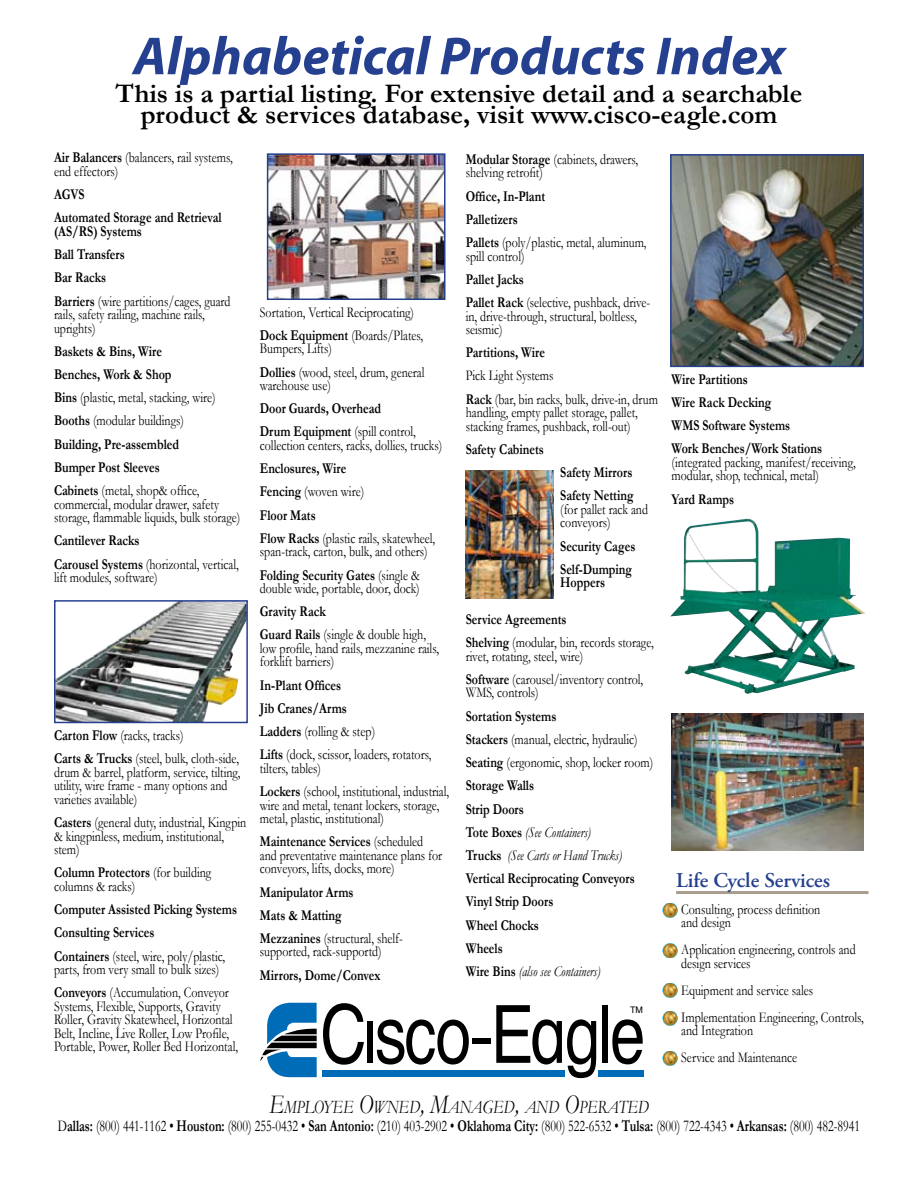
<style>
.page{position:relative;width:918px;height:1188px;background:#fff}
.page>*{position:absolute;margin:0;border:0;box-sizing:border-box;transform-origin:0 0}
.t1{font:italic 700 54px "Myriad";color:#25408f}
.t2{font:700 27px/21px "Garamond";color:#000;text-align:center}
.t3{font:600 21px "Adobe Garamond Pro";color:#25408f}
.t4{font:italic 18.9px "Garamond";color:#000;scale:.8 1}
.t5{font:16.5px "Garamond";color:#000;scale:.73 1}
.t6{font:15px/13.5px "Garamond";color:#000;scale:.8 1}
.t7{font:700 15px/23.2px "Garamond";color:#000;scale:.8 1}
.t8{font:9px "Helvetica";color:#000}
.s1{font-weight:700}
.s2{font-weight:400}
.s3{font-weight:400;font-style:italic}
.s4{font-size:27px}
</style>
<div class="page">
<img style="left:74px;top:603px;width:171px;height:65px">
<img style="left:57px;top:668px;width:181px;height:52px">
<div style="left:54px;top:600px;width:194px;height:123px;border:2px solid #25408f"></div>
<img style="left:673px;top:157px;width:188px;height:207px">
<div style="left:670px;top:154px;width:194px;height:213px;border:2px solid #25408f"></div>
<img style="left:466px;top:470px;width:88px;height:128px">
<img style="left:672px;top:713px;width:192px;height:137px">
<img style="left:270px;top:156px;width:173px;height:141px">
<div style="left:267px;top:153px;width:179px;height:147px;border:2px solid #25408f"></div>
<hr style="left:676px;top:891px;width:192px;height:3px;background:#a99e8d">
<svg style="left:663px;top:903px;width:14px;height:15px"></svg>
<svg style="left:663px;top:903px;width:14px;height:14px"></svg>
<svg style="left:663px;top:944px;width:14px;height:14px"></svg>
<svg style="left:663px;top:944px;width:14px;height:14px"></svg>
<svg style="left:663px;top:983px;width:14px;height:15px"></svg>
<svg style="left:663px;top:983px;width:14px;height:14px"></svg>
<svg style="left:663px;top:1011px;width:14px;height:15px"></svg>
<svg style="left:663px;top:1011px;width:14px;height:14px"></svg>
<svg style="left:663px;top:1051px;width:14px;height:15px"></svg>
<svg style="left:663px;top:1051px;width:14px;height:14px"></svg>
<img style="left:670px;top:519px;width:196px;height:175px">
<svg style="left:323px;top:1003px;width:41px;height:62px"></svg>
<div style="left:367px;top:1021px;width:6px;height:42px;background:#000"></div>
<svg style="left:377px;top:1020px;width:92px;height:45px"></svg>
<div style="left:472px;top:1038px;width:19px;height:5px;background:#000"></div>
<svg style="left:496px;top:1005px;width:100px;height:73px"></svg>
<div style="left:602px;top:1005px;width:6px;height:58px;background:#000"></div>
<svg style="left:612px;top:1019px;width:31px;height:45px"></svg>
<div style="left:322px;top:1070px;width:243px;height:6px;background:#006bb6"></div>
<div style="left:598px;top:1070px;width:45px;height:6px;background:#006bb6"></div>
<svg style="left:260px;top:1003px;width:57px;height:75px"></svg>
<h1 class="t1" style="left:133px;top:28px;width:653px">Alphabetical Products Index</h1>
<h2 class="t2" style="left:116px;top:83px;width:688px">This is a partial listing. For extensive detail and a searchable product &amp; services database, visit www.cisco-eagle.com</h2>
<p class="t6" style="left:54px;top:151px;width:225px"><span class="s1">Air Balancers</span> (balancers, rail systems, end effectors)</p>
<p class="t7" style="left:54px;top:183px;width:211px">AGVS<br>Automated Storage and Retrieval</p>
<p class="t7" style="left:54px;top:219px;width:222px">(AS/RS) Systems<br>Ball Transfers<br>Bar Racks<br>Barriers <span class="s2">(wire partitions/cages, guard</span></p>
<p class="t6" style="left:54px;top:307px;width:190px">rails, safety railing, machine rails, uprights)</p>
<p class="t7" style="left:54px;top:339px;width:204px">Baskets &amp; Bins, Wire<br>Benches, Work &amp; Shop<br>Bins <span class="s2">(plastic, metal, stacking, wire)<br></span>Booths <span class="s2">(modular buildings)<br></span>Building, Pre-assembled<br>Bumper Post Sleeves<br>Cabinets <span class="s2">(metal, shop&amp; office,</span></p>
<p class="t6" style="left:54px;top:497px;width:235px">commercial, modular drawer, safety storage, flammable liquids, bulk storage)</p>
<p class="t7" style="left:54px;top:529px;width:232px">Cantilever Racks<br>Carousel Systems <span class="s2">(horizontal, vertical,</span></p>
<p class="t6" style="left:54px;top:570px;width:131px">lift modules, software)</p>
<p class="t6" style="left:54px;top:724px;width:233px;line-height:23.2px"><span class="s1">Carton Flow</span> (racks, tracks)<br><span class="s1">Carts &amp; Trucks</span> (steel, bulk, cloth-side,</p>
<p class="t6" style="left:54px;top:765px;width:235px">drum &amp; barrel, platform, service, tilting, utility, wire frame - many options and varieties available)</p>
<p class="t6" style="left:54px;top:816px;width:242px"><span class="s1">Casters</span> (general duty, industrial, Kingpin &amp; kingpinless, medium, institutional, stem)</p>
<p class="t6" style="left:54px;top:866px;width:198px"><span class="s1">Column Protectors</span> (for building columns &amp; racks)</p>
<p class="t7" style="left:54px;top:898px;width:230px">Computer Assisted Picking Systems<br>Consulting Services<br>Containers <span class="s2">(steel, wire, poly/plastic,</span></p>
<p class="t6" style="left:54px;top:958px;width:220px;line-height:23.2px">parts, from very small to bulk sizes)<br><span class="s1">Conveyors</span> (Accumulation, Conveyor</p>
<p class="t6" style="left:54px;top:999px;width:232px">Systems, Flexible, Supports, Gravity Roller, Gravity Skatewheel, Horizontal Belt, Incline, Live Roller, Low Profile, Portable, Power, Roller Bed Horizontal,</p>
<p class="t6" style="left:260px;top:300px;width:206px;line-height:23.2px">Sortation, Vertical Reciprocating)<br><span class="s1">Dock Equipment</span> (Boards/Plates,</p>
<p class="t6" style="left:260px;top:337px;width:207px;line-height:23.2px">Bumpers, Lifts)<br><span class="s1">Dollies</span> (wood, steel, drum, general</p>
<p class="t6" style="left:260px;top:378px;width:90px">warehouse use)</p>
<p class="t7" style="left:260px;top:397px;width:197px">Door Guards, Overhead<br>Drum Equipment <span class="s2">(spill control,</span></p>
<p class="t6" style="left:260px;top:438px;width:230px">collection centers, racks, dollies, trucks)</p>
<p class="t7" style="left:260px;top:457px;width:221px">Enclosures, Wire<br>Fencing <span class="s2">(woven wire)<br></span>Floor Mats<br>Flow Racks <span class="s2">(plastic rails, skatewheel,</span></p>
<p class="t6" style="left:260px;top:540px;width:211px;line-height:23.2px">span-track, carton, bulk, and others)<br><span class="s1">Folding Security Gates</span> (single &amp;</p>
<p class="t6" style="left:260px;top:581px;width:201px">double wide, portable, door, dock)</p>
<p class="t7" style="left:260px;top:600px;width:209px">Gravity Rack<br>Guard Rails <span class="s2">(single &amp; double high,</span></p>
<p class="t6" style="left:260px;top:641px;width:225px">low profile, hand rails, mezzanine rails, forklift barriers)</p>
<p class="t6" style="left:260px;top:673px;width:216px;line-height:23.2px"><span class="s1">In-Plant Offices<br>Jib Cranes/Arms<br>Ladders</span> (rolling &amp; step)<br><span class="s1">Lifts</span> (dock, scissor, loaders, rotators,</p>
<p class="t6" style="left:260px;top:756px;width:238px;line-height:23.2px">tilters, tables)<br><span class="s1">Lockers</span> (school, institutional, industrial,</p>
<p class="t6" style="left:260px;top:798px;width:226px">wire and metal, tenant lockers, storage, metal, plastic, institutional)</p>
<p class="t6" style="left:260px;top:835px;width:229px"><span class="s1">Maintenance Services</span> (scheduled and preventative maintenance plans for conveyors, lifts, docks, more)</p>
<p class="t7" style="left:260px;top:880px;width:180px">Manipulator Arms<br>Mats &amp; Matting<br>Mezzanines <span class="s2">(structural, shelf-</span></p>
<p class="t6" style="left:260px;top:945px;width:154px">supported, rack-supportd)</p>
<p class="t7" style="left:260px;top:963px;width:152px">Mirrors, Dome/Convex</p>
<p class="t6" style="left:466px;top:152px;width:217px"><span class="s1">Modular Storage</span> (cabinets, drawers, shelving retrofit)</p>
<p class="t7" style="left:466px;top:184px;width:228px">Office, In-Plant<br>Palletizers<br>Pallets <span class="s2">(poly/plastic, metal, aluminum,</span></p>
<p class="t6" style="left:466px;top:249px;width:75px">spill control)</p>
<p class="t6" style="left:466px;top:267px;width:232px;line-height:23.2px"><span class="s1">Pallet Jacks<br>Pallet Rack</span> (selective, pushback, drive-</p>
<p class="t6" style="left:466px;top:309px;width:215px">in, drive-through, structural, boltless, seismic)</p>
<p class="t7" style="left:466px;top:341px;width:101px">Partitions, Wire</p>
<p class="t6" style="left:466px;top:364px;width:242px;line-height:23.2px">Pick Light Systems<br><span class="s1">Rack</span> (bar, bin racks, bulk, drive-in, drum</p>
<p class="t6" style="left:466px;top:406px;width:217px">handling, empty pallet storage, pallet, stacking frames, pushback, roll-out)</p>
<p class="t7" style="left:466px;top:437px;width:99px">Safety Cabinets</p>
<p class="t7" style="left:560px;top:461px;width:93px">Safety Mirrors<br>Safety Netting</p>
<p class="t6" style="left:560px;top:502px;width:111px">(for pallet rack and conveyors)</p>
<p class="t7" style="left:560px;top:534px;width:95px">Security Cages<br>Self-Dumping</p>
<p class="t7" style="left:560px;top:571px;width:58px">Hoppers</p>
<p class="t6" style="left:466px;top:608px;width:237px;line-height:23.2px"><span class="s1">Service Agreements<br>Shelving</span> (modular, bin, records storage,</p>
<p class="t6" style="left:466px;top:644px;width:223px;line-height:23.2px">rivet, rotating, steel, wire)<br><span class="s1">Software</span> (carousel/inventory control,</p>
<p class="t6" style="left:466px;top:686px;width:93px">WMS, controls)</p>
<p class="t7" style="left:466px;top:704px;width:236px">Sortation Systems<br>Stackers <span class="s2">(manual, electric, hydraulic)<br></span>Seating <span class="s2">(ergonomic, shop, locker room)<br></span>Storage Walls<br>Strip Doors<br>Tote Boxes <span class="s3">(See Containers)<br></span>Trucks <span class="s3">(See Carts or Hand Trucks)<br></span>Vertical Reciprocating Conveyors<br>Vinyl Strip Doors<br>Wheel Chocks<br>Wheels<br>Wire Bins <span class="s3">(also see Containers)</span></p>
<p class="t8" style="left:630px;top:1003px;width:14px">TM</p>
<p class="t7" style="left:672px;top:367px;width:190px">Wire Partitions<br>Wire Rack Decking<br>WMS Software Systems<br>Work Benches/Work Stations</p>
<p class="t6" style="left:672px;top:455px;width:232px">(integrated packing, manifest/receiving, modular, shop, technical, metal)</p>
<p class="t7" style="left:672px;top:487px;width:80px">Yard Ramps</p>
<h3 class="t3" style="left:676px;top:868px;width:155px">Life Cycle Services</h3>
<p class="t6" style="left:681px;top:902px;width:175px">Consulting, process definition and design</p>
<p class="t6" style="left:681px;top:943px;width:220px">Application engineering, controls and design services</p>
<p class="t6" style="left:681px;top:976px;width:230px;line-height:27px">Equipment and service sales<br>Implementation Engineering, Controls,</p>
<p class="t6" style="left:681px;top:1017px;width:146px;line-height:27px">and Integration<br>Service and Maintenance</p>
<p class="t4" style="left:269px;top:1096px;width:476px"><span class="s4">E</span>MPLOYEE <span class="s4">O</span>WNED<span class="s4">, M</span>ANAGED<span class="s4">,</span> AND <span class="s4">O</span>PERATED</p>
<p class="t5" style="left:58px;top:1116px;width:1101px">D<span class="s1">allas:</span> (800) 441-1162 • <span class="s1">Houston:</span> (800) 255-0432 • <span class="s1">San Antonio:</span> (210) 403-2902 • <span class="s1">Oklahoma City:</span> (800) 522-6532 • <span class="s1">Tulsa:</span> (800) 722-4343 • <span class="s1">Arkansas:</span> (800) 482-8941</p>
</div>
